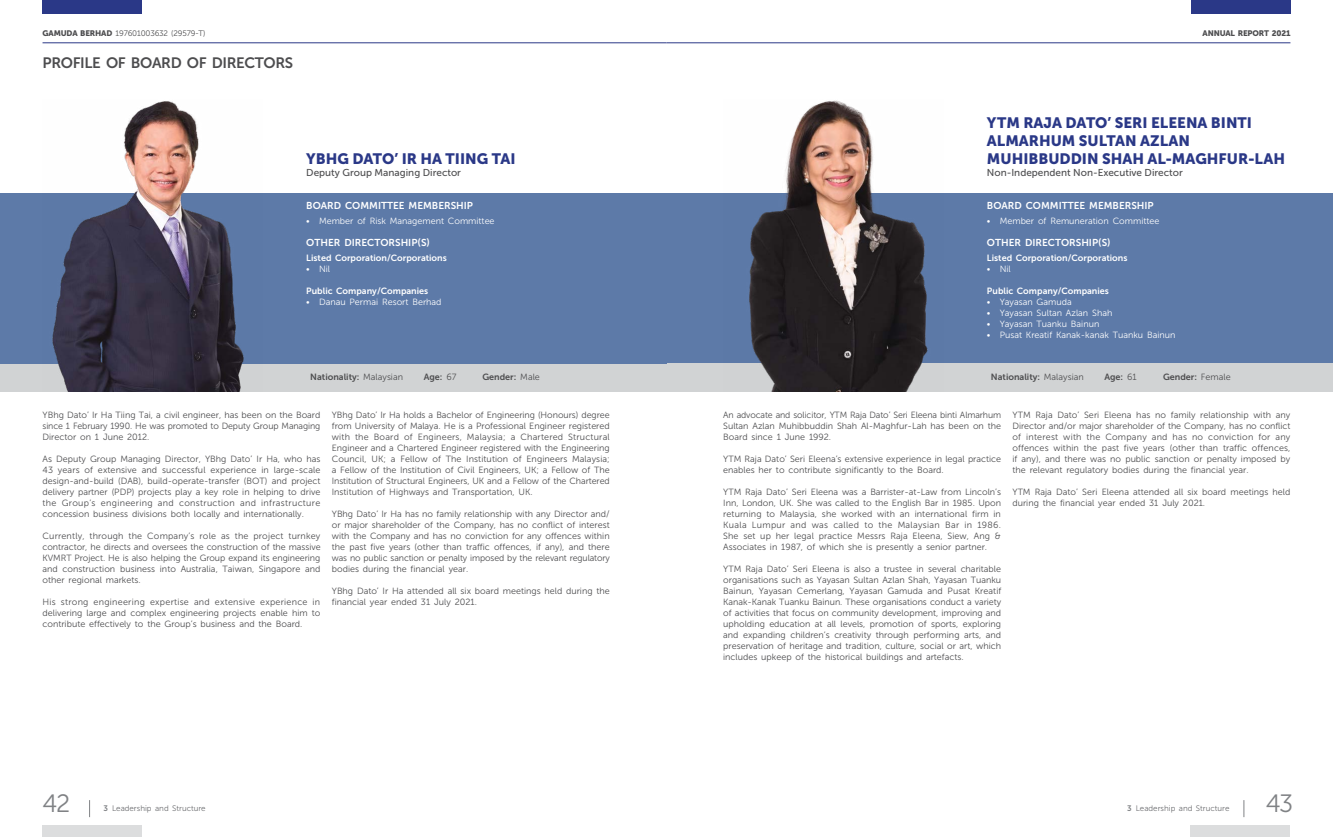
<style>
.page{position:relative;width:1333px;height:837px;background:#fff}
.page>*{position:absolute;margin:0;border:0;box-sizing:border-box;transform-origin:0 0}
.t1{font:25px "Museo Sans 300";color:#808285}
.t2{font:15px/18px "Museo Sans 900";color:#2a3887}
.t3{font:15px "Museo Sans 700";letter-spacing:-.025em;color:#4d4d4f}
.t4{font:10px "Museo Sans 700";color:#fff}
.t5{font:10px "Museo Sans 500";color:#4d4d4f}
.t6{font:9px/11px "Museo Sans 300";color:#4d4d4f;text-align:justify}
.t7{font:9px "Museo Sans 300";color:#fff}
.t8{font:9px "Museo Sans 700";color:#fff}
.t9{font:9px "Museo Sans 700";color:#4d4d4f}
.t10{font:8px "Museo Sans 300";color:#6d6e71}
.t11{font:8px "Museo Sans 300";letter-spacing:-.02em;color:#4d4d4f}
.t12{font:8px "Museo Sans 900";letter-spacing:-.02em;color:#4d4d4f}
.s1{font-family:"Museo Sans 900"}
.s2{font-family:"Museo Sans 300"}
.s3{font-family:"Museo Sans 700";color:#808285}
</style>
<div class="page">
<div style="left:666px;top:193px;width:666px;height:170px;background:#5d7aa8"></div>
<div style="left:0;top:363px;width:666px;height:28px;background:#d1d3d4"></div>
<div style="left:666px;top:363px;width:666px;height:28px;background:#d1d3d4"></div>
<div style="left:0;top:193px;width:666px;height:170px;background:#5d7aa8"></div>
<img style="left:43px;top:101px;width:219px;height:290px">
<img style="left:749px;top:100px;width:179px;height:291px">
<div style="left:43px;top:0;width:99px;height:14px;background:#2a3887"></div>
<div style="left:1191px;top:0;width:99px;height:14px;background:#2a3887"></div>
<hr style="left:666px;top:43px;width:624px;height:1px;background:#2a3887">
<hr style="left:43px;top:43px;width:623px;height:1px;background:#2a3887">
<div style="left:43px;top:825px;width:99px;height:11px;background:#dcddde"></div>
<div style="left:1190px;top:825px;width:99px;height:11px;background:#dcddde"></div>
<svg style="left:89px;top:800px;width:1px;height:16px"></svg>
<svg style="left:1243px;top:800px;width:1px;height:16px"></svg>
<p class="t11" style="left:43px;top:29px;width:164px"><span class="s1">GAMUDA BERHAD</span> 197601003632 (29579-T)</p>
<p class="t12" style="left:1202px;top:28px;width:89px">ANNUAL REPORT 2021</p>
<h2 class="t3" style="left:43px;top:54px;width:252px">PROFILE OF BOARD OF DIRECTORS</h2>
<h2 class="t2" style="left:306px;top:149px;width:211px">YBHG DATO’ IR HA TIING TAI</h2>
<p class="t5" style="left:306px;top:167px;width:156px">Deputy Group Managing Director</p>
<p class="t4" style="left:306px;top:200px;width:168px">BOARD COMMITTEE MEMBERSHIP</p>
<p class="t7" style="left:306px;top:216px;width:190px">• Member of Risk Management Committee</p>
<p class="t4" style="left:306px;top:237px;width:125px">OTHER DIRECTORSHIP(S)</p>
<p class="t8" style="left:306px;top:253px;width:142px">Listed Corporation/Corporations</p>
<p class="t7" style="left:306px;top:264px;width:25px">• Nil</p>
<p class="t8" style="left:306px;top:286px;width:123px">Public Company/Companies</p>
<p class="t7" style="left:306px;top:297px;width:137px">• Danau Permai Resort Berhad</p>
<h2 class="t2" style="left:986px;top:113px;width:300px">YTM RAJA DATO’ SERI ELEENA BINTI<br>ALMARHUM SULTAN AZLAN<br>MUHIBBUDDIN SHAH AL-MAGHFUR-LAH</h2>
<p class="t5" style="left:986px;top:167px;width:197px">Non-Independent Non-Executive Director</p>
<p class="t4" style="left:986px;top:200px;width:168px">BOARD COMMITTEE MEMBERSHIP</p>
<p class="t7" style="left:986px;top:216px;width:174px">• Member of Remuneration Committee</p>
<p class="t4" style="left:986px;top:237px;width:125px">OTHER DIRECTORSHIP(S)</p>
<p class="t8" style="left:986px;top:253px;width:142px">Listed Corporation/Corporations</p>
<p class="t7" style="left:986px;top:264px;width:25px">• Nil</p>
<p class="t8" style="left:986px;top:286px;width:123px">Public Company/Companies</p>
<p class="t7" style="left:986px;top:297px;width:86px">• Yayasan Gamuda</p>
<p class="t7" style="left:986px;top:308px;width:127px">• Yayasan Sultan Azlan Shah</p>
<p class="t7" style="left:986px;top:319px;width:114px">• Yayasan Tuanku Bainun</p>
<p class="t7" style="left:986px;top:330px;width:190px">• Pusat Kreatif Kanak-kanak Tuanku Bainun</p>
<p class="t9" style="left:310px;top:372px;width:94px">Nationality: <span class="s2">Malaysian</span></p>
<p class="t9" style="left:424px;top:372px;width:34px">Age: <span class="s2">67</span></p>
<p class="t9" style="left:482px;top:372px;width:59px">Gender: <span class="s2">Male</span></p>
<p class="t9" style="left:990px;top:372px;width:94px">Nationality: <span class="s2">Malaysian</span></p>
<p class="t9" style="left:1104px;top:372px;width:34px">Age: <span class="s2">61</span></p>
<p class="t9" style="left:1163px;top:372px;width:69px">Gender: <span class="s2">Female</span></p>
<p class="t6" style="left:43px;top:409px;width:279px">YBhg Dato’ Ir Ha Tiing Tai, a civil engineer, has been on the Board since 1 February 1990. He was promoted to Deputy Group Managing Director on 1 June 2012.</p>
<p class="t6" style="left:43px;top:453px;width:279px">As Deputy Group Managing Director, YBhg Dato’ Ir Ha, who has 43 years of extensive and successful experience in large-scale design-and-build (DAB), build-operate-transfer (BOT) and project delivery partner (PDP) projects play a key role in helping to drive the Group’s engineering and construction and infrastructure concession business divisions both locally and internationally.</p>
<p class="t6" style="left:43px;top:530px;width:279px">Currently, through the Company’s role as the project turnkey contractor, he directs and oversees the construction of the massive KVMRT Project. He is also helping the Group expand its engineering and construction business into Australia, Taiwan, Singapore and other regional markets.</p>
<p class="t6" style="left:43px;top:596px;width:279px">His strong engineering expertise and extensive experience in delivering large and complex engineering projects enable him to contribute effectively to the Group’s business and the Board.</p>
<p class="t6" style="left:332px;top:409px;width:279px">YBhg Dato’ Ir Ha holds a Bachelor of Engineering (Honours) degree from University of Malaya. He is a Professional Engineer registered with the Board of Engineers, Malaysia; a Chartered Structural Engineer and a Chartered Engineer registered with the Engineering Council, UK; a Fellow of The Institution of Engineers Malaysia; a Fellow of the Institution of Civil Engineers, UK; a Fellow of The Institution of Structural Engineers, UK and a Fellow of the Chartered Institution of Highways and Transportation, UK.</p>
<p class="t6" style="left:332px;top:508px;width:279px">YBhg Dato’ Ir Ha has no family relationship with any Director and/ or major shareholder of the Company, has no conflict of interest with the Company and has no conviction for any offences within the past five years (other than traffic offences, if any), and there was no public sanction or penalty imposed by the relevant regulatory bodies during the financial year.</p>
<p class="t6" style="left:332px;top:585px;width:279px">YBhg Dato’ Ir Ha attended all six board meetings held during the financial year ended 31 July 2021.</p>
<p class="t6" style="left:723px;top:409px;width:279px">An advocate and solicitor, YTM Raja Dato’ Seri Eleena binti Almarhum Sultan Azlan Muhibbuddin Shah Al-Maghfur-Lah has been on the Board since 1 June 1992.</p>
<p class="t6" style="left:723px;top:453px;width:279px">YTM Raja Dato’ Seri Eleena’s extensive experience in legal practice enables her to contribute significantly to the Board.</p>
<p class="t6" style="left:723px;top:486px;width:279px">YTM Raja Dato’ Seri Eleena was a Barrister-at-Law from Lincoln’s Inn, London, UK. She was called to the English Bar in 1985. Upon returning to Malaysia, she worked with an international firm in Kuala Lumpur and was called to the Malaysian Bar in 1986.<br>She set up her legal practice Messrs Raja Eleena, Siew, Ang &amp; Associates in 1987, of which she is presently a senior partner.</p>
<p class="t6" style="left:723px;top:563px;width:279px">YTM Raja Dato’ Seri Eleena is also a trustee in several charitable organisations such as Yayasan Sultan Azlan Shah, Yayasan Tuanku Bainun, Yayasan Cemerlang, Yayasan Gamuda and Pusat Kreatif Kanak-Kanak Tuanku Bainun. These organisations conduct a variety of activities that focus on community development, improving and upholding education at all levels, promotion of sports, exploring and expanding children’s creativity through performing arts, and preservation of heritage and tradition, culture, social or art, which includes upkeep of the historical buildings and artefacts.</p>
<p class="t6" style="left:1012px;top:409px;width:279px">YTM Raja Dato’ Seri Eleena has no family relationship with any Director and/or major shareholder of the Company, has no conflict of interest with the Company and has no conviction for any offences within the past five years (other than traffic offences, if any), and there was no public sanction or penalty imposed by the relevant regulatory bodies during the financial year.</p>
<p class="t6" style="left:1012px;top:486px;width:279px">YTM Raja Dato’ Seri Eleena attended all six board meetings held during the financial year ended 31 July 2021.</p>
<h1 class="t1" style="left:43px;top:789px;width:29px">42</h1>
<p class="t10" style="left:103px;top:804px;width:104px"><span class="s3">3</span> Leadership and Structure</p>
<p class="t10" style="left:1127px;top:804px;width:104px"><span class="s3">3</span> Leadership and Structure</p>
<h1 class="t1" style="left:1265px;top:789px;width:29px">43</h1>
</div>
